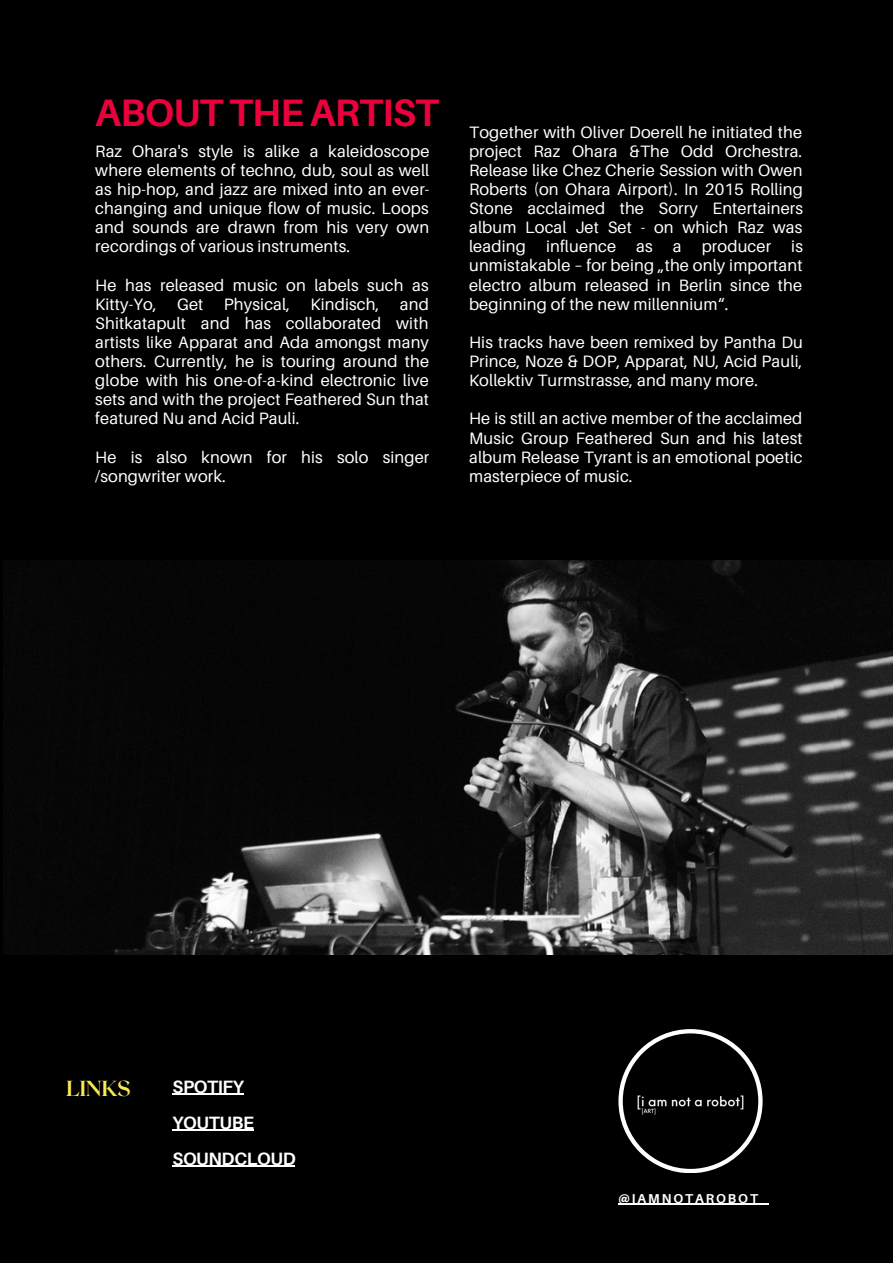
<style>
.page{position:relative;width:893px;height:1264px;background:#fff}
.page>*{position:absolute;margin:0;border:0;box-sizing:border-box;transform-origin:0 0}
.t1{font:700 38.25px "Aileron";letter-spacing:-.02em;color:#eb003d}
.t2{font:700 21.75px "Roxborough CF";letter-spacing:-.02em;color:#fae94f}
.t3{font:700 17.85px "Aileron";letter-spacing:-.02em;color:#fff}
.t4{font:16.5px/19px "Aileron";letter-spacing:.01em;color:#fff;text-align:justify}
.t5{font:700 12.9px "Aileron";letter-spacing:.15em;color:#fff}
</style>
<div class="page">
<div style="left:0;top:0;width:892px;height:1262px;background:#000"></div>
<img style="left:4px;top:560px;width:888px;height:394px">
<svg style="left:618px;top:1029px;width:144px;height:91px"></svg>
<img style="left:620px;top:1033px;width:140px;height:140px">
<hr style="left:172px;top:1165px;width:123px;height:1px;background:#fff">
<hr style="left:172px;top:1093px;width:72px;height:1px;background:#fff">
<hr style="left:172px;top:1129px;width:82px;height:1px;background:#fff">
<hr style="left:618px;top:1203px;width:141px;height:1px;background:#fff">
<p class="t1" style="left:95px;top:89px;width:345px">ABOUT THE ARTIST</p>
<p class="t4" style="left:95px;top:141px;width:335px">Raz Ohara's style is alike a kaleidoscope where elements of techno, dub, soul as well as hip-hop, and jazz are mixed into an ever&shy;changing and unique flow of music. Loops and sounds are drawn from his very own recordings of various instruments.</p>
<p class="t4" style="left:95px;top:275px;width:335px">He has released music on labels such as Kitty-Yo, Get Physical, Kindisch, and Shitkatapult and has collaborated with artists like Apparat and Ada amongst many others. Currently, he is touring around the globe with his one-of-a-kind electronic live sets and with the project Feathered Sun that featured Nu and Acid Pauli.</p>
<p class="t4" style="left:95px;top:447px;width:335px">He is also known for his solo singer /songwriter work.</p>
<p class="t4" style="left:469px;top:122px;width:335px">Together with Oliver Doerell he initiated the project Raz Ohara &amp;The Odd Orchestra.<br>Release like Chez Cherie Session with Owen Roberts (on Ohara Airport). In 2015 Rolling Stone acclaimed the Sorry Entertainers album Local Jet Set - on which Raz was leading influence as a producer is unmistakable – for being „the only important electro album released in Berlin since the beginning of the new millennium“.</p>
<p class="t4" style="left:469px;top:332px;width:335px">His tracks have been remixed by Pantha Du Prince, Noze &amp; DOP, Apparat, NU, Acid Pauli, Kollektiv Turmstrasse, and many more.</p>
<p class="t4" style="left:469px;top:409px;width:335px">He is still an active member of the acclaimed Music Group Feathered Sun and his latest album Release Tyrant is an emotional poetic masterpiece of music.</p>
<p class="t2" style="left:66px;top:1074px;width:66px">LINKS</p>
<p class="t3" style="left:172px;top:1075px;width:73px">SPOTIFY</p>
<p class="t3" style="left:172px;top:1111px;width:83px">YOUTUBE</p>
<p class="t3" style="left:172px;top:1147px;width:125px">SOUNDCLOUD</p>
<p class="t5" style="left:618px;top:1189px;width:141px">@IAMNOTAROBOT</p>
</div>
